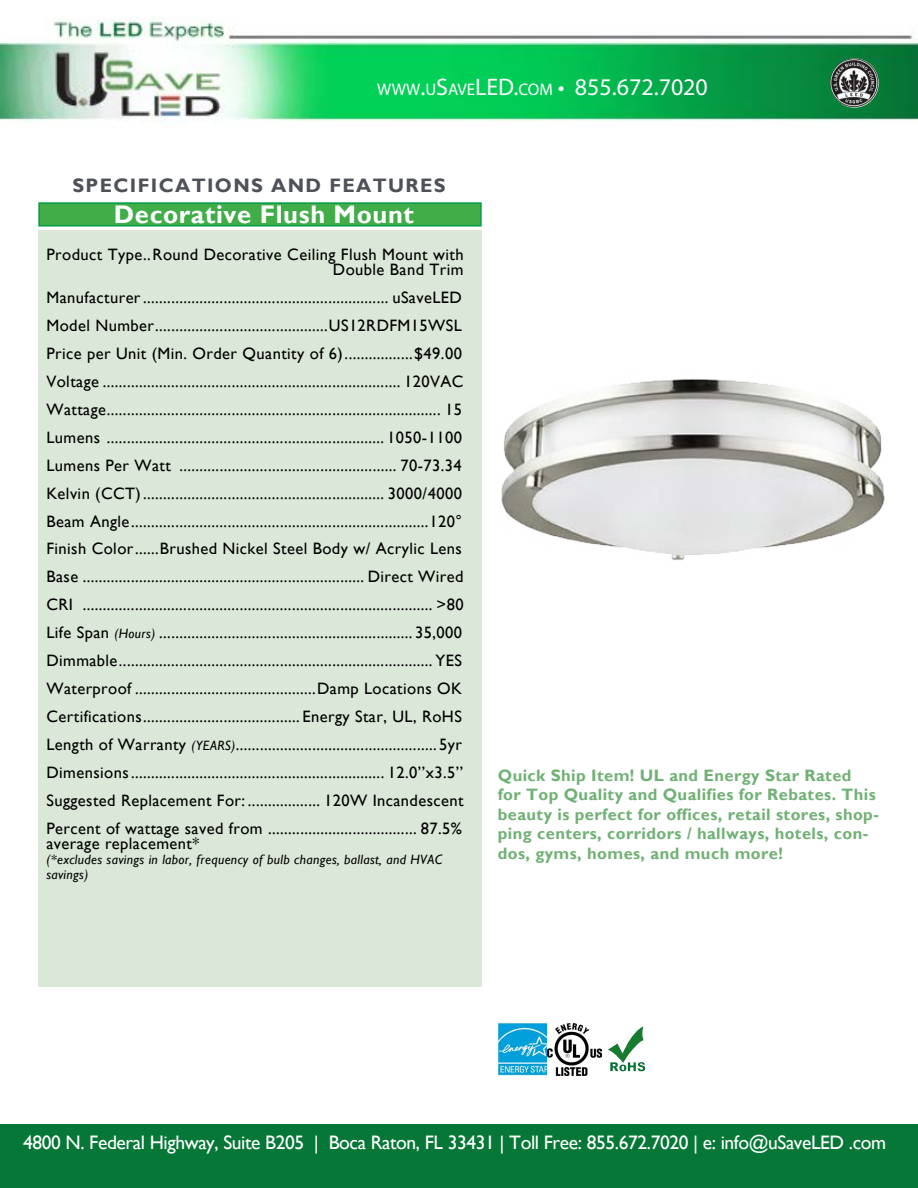
<style>
.page{position:relative;width:918px;height:1188px;background:#fff}
.page>*{position:absolute;margin:0;border:0;box-sizing:border-box;transform-origin:0 0}
.t1{font:700 25.5px "Gill Sans";letter-spacing:.025em;color:#fff}
.t2{font:24px "Myriad Pro";color:#fff}
.t3{font:19.5px "Gill Sans";letter-spacing:-.02em;color:#fff}
.t4{font:700 19.5px "Gill Sans";letter-spacing:.07em;color:#4e5158}
.t5{font:16.5px/27.9px "Gill Sans";letter-spacing:.025em;color:#000;text-align:right}
.t6{font:700 16.5px/19.5px "Gill Sans";letter-spacing:.025em;color:#70b175}
.t7{font:italic 13.5px/15px "Gill Sans";letter-spacing:.025em;color:#000}
.s1{font-size:16.8px}
.s2{font-style:italic;font-size:13.5px}
</style>
<div class="page">
<div style="left:38px;top:230px;width:444px;height:757px;background:#dbe7d8"></div>
<div style="left:38px;top:202px;width:444px;height:25px;background:#41ad49;border:2px solid #019c49"></div>
<div style="left:0;top:1124px;width:918px;height:64px;background:#067737"></div>
<img style="left:0;top:17px;width:918px;height:105px">
<img style="left:830px;top:58px;width:49px;height:50px;border-radius:25px">
<img style="left:608px;top:1027px;width:38px;height:45px">
<img style="left:498px;top:1023px;width:103px;height:53px">
<img style="left:501px;top:379px;width:384px;height:182px">
<h2 class="t2" style="left:377px;top:72px;width:332px"><span class="s1">WWW</span>.<span class="s1">U</span>S<span class="s1">AVE</span>LED.<span class="s1">COM</span> • 855.672.7020</h2>
<p class="t4" style="left:72px;top:173px;width:375px">SPECIFICATIONS AND FEATURES</p>
<h1 class="t1" style="left:114px;top:199px;width:302px">Decorative Flush Mount</h1>
<p class="t5" style="left:46px;top:247px;width:419px;line-height:15px">Product Type..Round Decorative Ceiling Flush Mount with<br>Double Band Trim</p>
<p class="t5" style="left:46px;top:284px;width:419px;text-align:justify">Manufacturer............................................................. uSaveLED Model Number...........................................US12RDFM15WSL Price per Unit (Min. Order Quantity of 6).................$49.00<br>Voltage .......................................................................... 120VAC Wattage................................................................................... 15<br>Lumens ..................................................................... 1050-1100<br>Lumens Per Watt ...................................................... 70-73.34<br>Kelvin (CCT)............................................................ 3000/4000<br>Beam Angle..........................................................................120° Finish Color......Brushed Nickel Steel Body w/ Acrylic Lens Base ...................................................................... Direct Wired CRI ....................................................................................... &gt;80<br>Life Span <span class="s2">(Hours)</span> ............................................................... 35,000<br>Dimmable.............................................................................. YES Waterproof .............................................Damp Locations OK Certifications....................................... Energy Star, UL, RoHS Length of Warranty <span class="s2">(YEARS)</span>.................................................. 5yr Dimensions............................................................... 12.0’’x3.5’’ Suggested Replacement For: .................. 120W Incandescent Percent of wattage saved from ..................................... 87.5%</p>
<p class="t5" style="left:46px;top:830px;width:154px">average replacement*</p>
<p class="t7" style="left:46px;top:852px;width:397px">(*excludes savings in labor, frequency of bulb changes, ballast, and HVAC savings)</p>
<p class="t6" style="left:498px;top:766px;width:382px">Quick Ship Item! UL and Energy Star Rated<br>for Top Quality and Qualifies for Rebates. This beauty is perfect for offices, retail stores, shop&shy;ping centers, corridors / hallways, hotels, con&shy;dos, gyms, homes, and much more!</p>
<p class="t3" style="left:23px;top:1131px;width:865px">4800 N. Federal Highway, Suite B205 | Boca Raton, FL 33431 | Toll Free: 855.672.7020 | e: info@uSaveLED .com</p>
</div>
